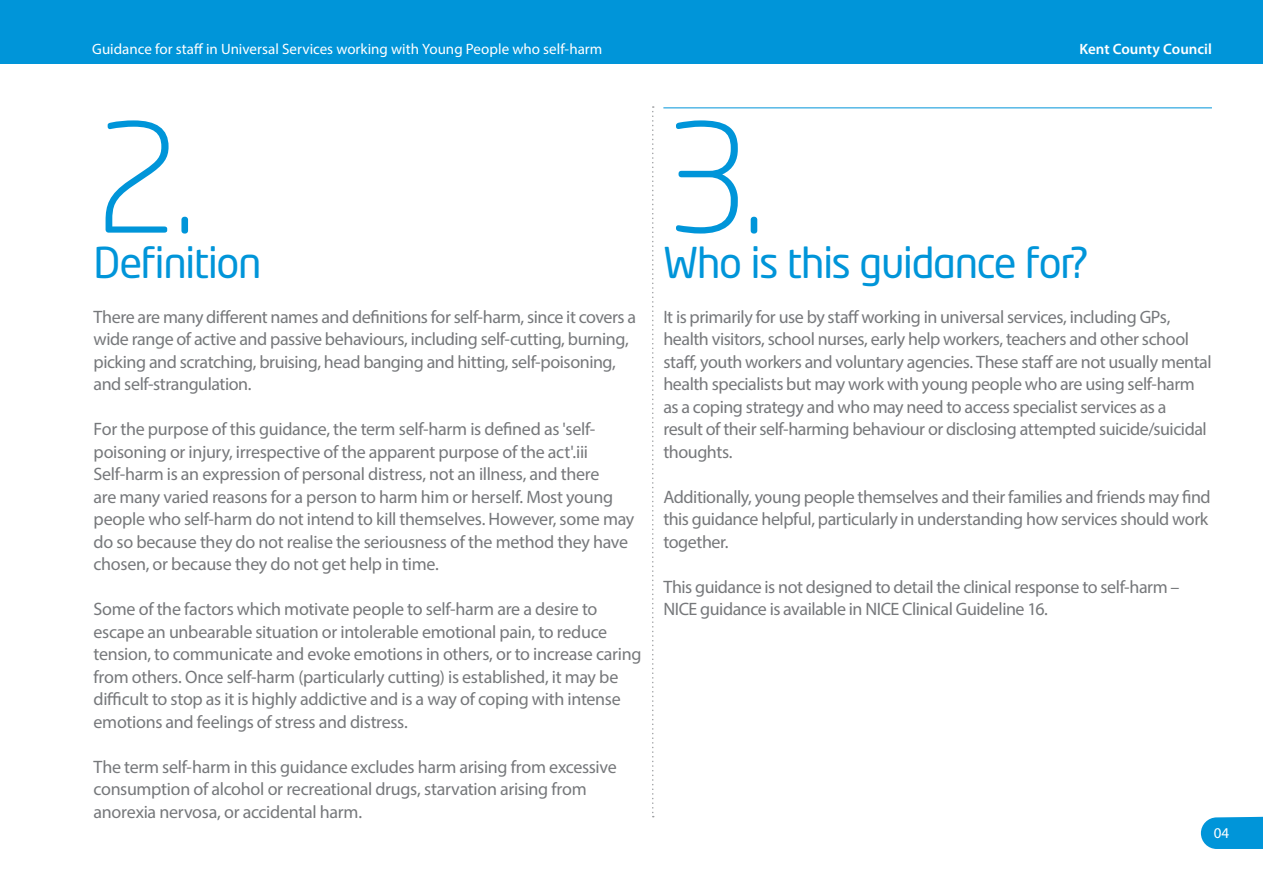
<style>
.page{position:relative;width:1263px;height:893px;background:#fff}
.page>*{position:absolute;margin:0;border:0;box-sizing:border-box;transform-origin:0 0}
.contents_1{font:300 150px "Neo Tech Std";color:#0095d9}
.contents_1-2{font:42px "Neo Tech";letter-spacing:-.03em;color:#0095d9}
.t1{font:18px/22.5px "Myriad Pro";letter-spacing:-.02em;color:#76787b}
.t2{font:15px "Myriad Pro";color:#fff}
.t3{font:600 15px "Myriad Pro";color:#fff}
</style>
<div class="page">
<div style="left:0;top:0;width:1263px;height:64px;background:#0095d9"></div>
<svg style="left:1201px;top:817px;width:62px;height:32px;background:#0f9bdb"></svg>
<hr style="left:663px;top:107px;width:549px;height:1px;background:#0095d9">
<svg style="left:652px;top:106px;width:2px;height:711px"></svg>
<p class="t2" style="left:92px;top:39px;width:511px">Guidance for staff in Universal Services working with Young People who self-harm</p>
<p class="t3" style="left:1079px;top:39px;width:134px">Kent County Council</p>
<p class="contents_1" style="left:94px;top:88px;width:105px">2.</p>
<p class="contents_1-2" style="left:94px;top:242px;width:170px">Definition</p>
<p class="t1" style="left:94px;top:305px;width:544px">There are many different names and definitions for self-harm, since it covers a wide range of active and passive behaviours, including self-cutting, burning, picking and scratching, bruising, head banging and hitting, self-poisoning, and self-strangulation.</p>
<p class="t1" style="left:94px;top:418px;width:542px">For the purpose of this guidance, the term self-harm is defined as 'self&shy;poisoning or injury, irrespective of the apparent purpose of the act'.iii Self-harm is an expression of personal distress, not an illness, and there<br>are many varied reasons for a person to harm him or herself. Most young people who self-harm do not intend to kill themselves. However, some may do so because they do not realise the seriousness of the method they have chosen, or because they do not get help in time.</p>
<p class="t1" style="left:94px;top:598px;width:549px">Some of the factors which motivate people to self-harm are a desire to escape an unbearable situation or intolerable emotional pain, to reduce tension, to communicate and evoke emotions in others, or to increase caring from others. Once self-harm (particularly cutting) is established, it may be difficult to stop as it is highly addictive and is a way of coping with intense emotions and feelings of stress and distress.</p>
<p class="t1" style="left:94px;top:755px;width:525px">The term self-harm in this guidance excludes harm arising from excessive consumption of alcohol or recreational drugs, starvation arising from anorexia nervosa, or accidental harm.</p>
<p class="contents_1" style="left:663px;top:88px;width:105px">3.</p>
<p class="contents_1-2" style="left:663px;top:242px;width:427px">Who is this guidance for?</p>
<p class="t1" style="left:663px;top:305px;width:550px">It is primarily for use by staff working in universal services, including GPs, health visitors, school nurses, early help workers, teachers and other school staff, youth workers and voluntary agencies. These staff are not usually mental health specialists but may work with young people who are using self-harm as a coping strategy and who may need to access specialist services as a<br>result of their self-harming behaviour or disclosing attempted suicide/suicidal thoughts.</p>
<p class="t1" style="left:663px;top:485px;width:549px">Additionally, young people themselves and their families and friends may find this guidance helpful, particularly in understanding how services should work together.</p>
<p class="t1" style="left:663px;top:575px;width:518px">This guidance is not designed to detail the clinical response to self-harm –<br>NICE guidance is available in NICE Clinical Guideline 16.</p>
<p class="t2" style="left:1214px;top:824px;width:17px">04</p>
</div>
